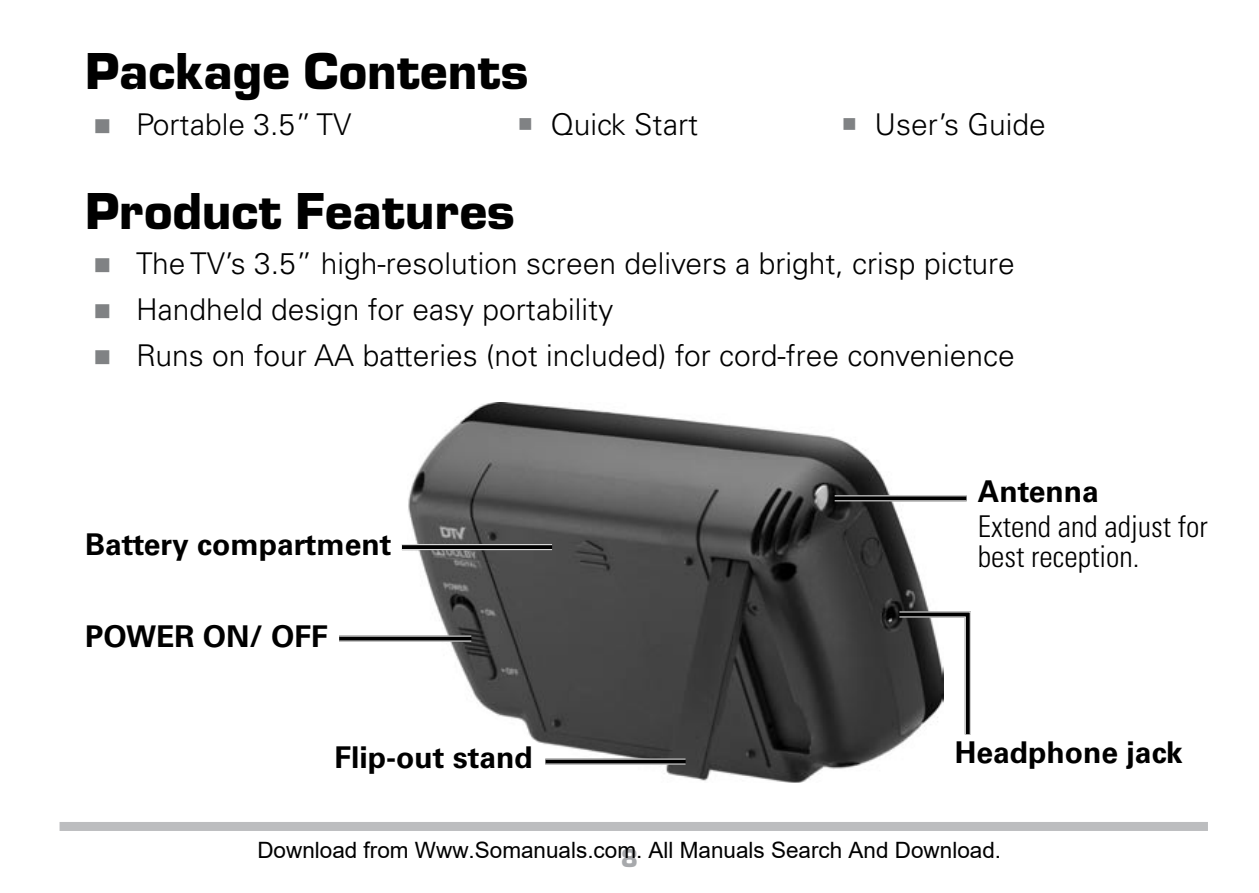
<style>
.page{position:relative;width:1259px;height:893px;background:#fff}
.page>*{position:absolute;margin:0;border:0;box-sizing:border-box;transform-origin:0 0}
.t1{font:700 48px "Eurostile";color:#000}
.t2{font:300 30px/45.9px "Univers";color:#000}
.t3{font:700 30px "Univers";color:#000}
.t4{font:300 condensed 30px/30px "Univers";color:#000}
.t5{font:24px/45.9px "Wingdings";color:#808284;text-align:justify}
.t6{font:22.5px "Arial";color:#000}
.s1{color:#808284}
</style>
<div class="page">
<div style="left:60px;top:822px;width:1148px;height:9px;background:#bcbdbf"></div>
<img style="left:408px;top:402px;width:535px;height:381px">
<svg style="left:893px;top:608px;width:78px;height:132px"></svg>
<svg style="left:834px;top:496px;width:132px;height:4px"></svg>
<hr style="left:834px;top:495px;width:132px;height:1px;background:#fff">
<hr style="left:834px;top:500px;width:132px;height:1px;background:#fff">
<div style="left:545px;top:758px;width:140px;height:6px;background:#000"></div>
<hr style="left:545px;top:758px;width:140px;height:2px;background:#fff">
<hr style="left:545px;top:763px;width:140px;height:1px;background:#fff">
<svg style="left:339px;top:637px;width:132px;height:4px"></svg>
<hr style="left:339px;top:636px;width:132px;height:1px;background:#fff">
<hr style="left:339px;top:641px;width:132px;height:1px;background:#fff">
<svg style="left:402px;top:545px;width:150px;height:4px"></svg>
<hr style="left:402px;top:544px;width:150px;height:1px;background:#fff">
<hr style="left:402px;top:549px;width:150px;height:1px;background:#fff">
<h1 class="t1" style="left:85px;top:42px;width:445px">Package Contents</h1>
<p class="t2" style="left:136px;top:102px;width:217px">Portable 3.5” TV</p>
<p class="t2" style="left:517px;top:102px;width:182px"><span class="s1">○</span> Quick Start</p>
<p class="t2" style="left:841px;top:102px;width:206px"><span class="s1">○</span> User’s Guide</p>
<p class="t5" style="left:94px;top:104px;width:19px">■</p>
<h1 class="t1" style="left:85px;top:181px;width:431px">Product Features</h1>
<p class="t2" style="left:136px;top:241px;width:880px">The TV’s 3.5” high-resolution screen delivers a bright, crisp picture<br>Handheld design for easy portability<br>Runs on four AA batteries (not included) for cord-free convenience</p>
<p class="t5" style="left:94px;top:243px;width:19px">■ ■ ■</p>
<p class="t3" style="left:85px;top:526px;width:308px">Battery compartment</p>
<p class="t3" style="left:85px;top:619px;width:244px">POWER ON/ OFF</p>
<p class="t3" style="left:334px;top:740px;width:200px">Flip-out stand</p>
<p class="t3" style="left:977px;top:474px;width:123px">Antenna</p>
<p class="t4" style="left:977px;top:511px;width:231px">Extend and adjust for best reception.</p>
<p class="t3" style="left:955px;top:735px;width:229px">Headphone jack</p>
<p class="t6" style="left:257px;top:838px;width:745px">Download from Www.Somanuals.com. All Manuals Search And Download.</p>
</div>
